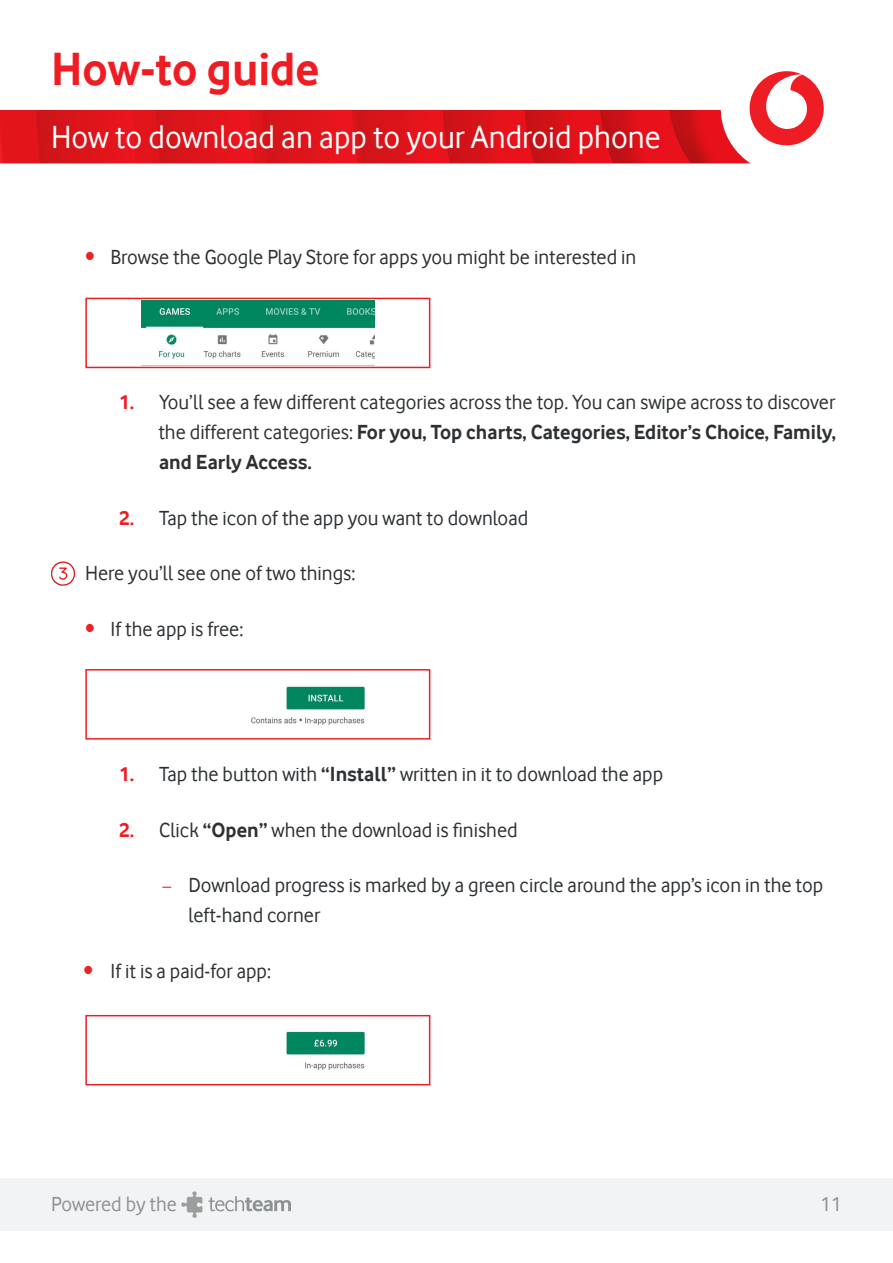
<style>
.page{position:relative;width:893px;height:1263px;background:#fff}
.page>*{position:absolute;margin:0;border:0;box-sizing:border-box;transform-origin:0 0}
.t1{font:700 48px "Vodafone Rg";color:#ee1d23}
.t2{font:33px "Vodafone Rg";color:#fff}
.t3{font:21px/30px "Vodafone Rg";color:#2d3134;text-align:justify}
.t4{font:21px "Vodafone Rg";color:#8c9296}
.s1{color:#ee2123}
.s2{font-weight:700;color:#ee1d23}
.s3{font-weight:700}
.s4{font-family:"Minion Pro";color:#ee2123}
</style>
<div class="page">
<div style="left:0;top:1178px;width:893px;height:52px;background:#f2f3f4"></div>
<img style="left:181px;top:1191px;width:22px;height:27px">
<svg style="left:208px;top:1196px;width:83px;height:15px"></svg>
<svg style="left:0;top:111px;width:731px;height:52px;background:#dc131a"></svg>
<img style="left:51px;top:561px;width:24px;height:25px">
<div style="left:721px;top:42px;width:132px;height:132px;background:#fff;border-radius:50%"></div>
<div style="left:750px;top:71px;width:74px;height:74px;background:#ee1d23;border-radius:50%"></div>
<svg style="left:766px;top:74px;width:41px;height:55px"></svg>
<div style="left:85px;top:298px;width:345px;height:70px;border:2px solid #ee1d23"></div>
<img style="left:142px;top:301px;width:232px;height:59px">
<div style="left:85px;top:669px;width:345px;height:70px;border:2px solid #ee1d23"></div>
<img style="left:251px;top:686px;width:114px;height:39px">
<div style="left:85px;top:1015px;width:345px;height:70px;border:2px solid #ee1d23"></div>
<img style="left:286px;top:1031px;width:79px;height:39px">
<p class="t1" style="left:51px;top:42px;width:270px">How-to guide</p>
<p class="t2" style="left:51px;top:118px;width:611px">How to download an app to your Android phone</p>
<p class="t3" style="left:85px;top:241px;width:553px"><span class="s1">•</span> Browse the Google Play Store for apps you might be interested in</p>
<p class="t3" style="left:158px;top:387px;width:679px;text-indent:-39px"><span class="s2">1.</span> You’ll see a few different categories across the top. You can swipe across to discover the different categories: <span class="s3">For you, Top charts, Categories, Editor’s Choice, Family, and Early Access.</span></p>
<p class="t3" style="left:119px;top:502px;width:411px"><span class="s2">2.</span> Tap the icon of the app you want to download</p>
<p class="t3" style="left:85px;top:558px;width:272px">Here you’ll see one of two things:</p>
<p class="t3" style="left:85px;top:613px;width:160px"><span class="s1">•</span> If the app is free:</p>
<p class="t3" style="left:119px;top:759px;width:546px"><span class="s2">1.</span> Tap the button with <span class="s3">“Install”</span> written in it to download the app</p>
<p class="t3" style="left:119px;top:814px;width:400px"><span class="s2">2.</span> Click <span class="s3">“Open”</span> when the download is finished</p>
<p class="t3" style="left:189px;top:870px;width:636px;text-indent:-27px"><span class="s4">–</span> Download progress is marked by a green circle around the app’s icon in the top left-hand corner</p>
<p class="t3" style="left:84px;top:955px;width:189px"><span class="s1">•</span> If it is a paid-for app:</p>
<p class="t4" style="left:51px;top:1192px;width:127px">Powered by the</p>
<p class="t4" style="left:820px;top:1192px;width:23px">11</p>
</div>
